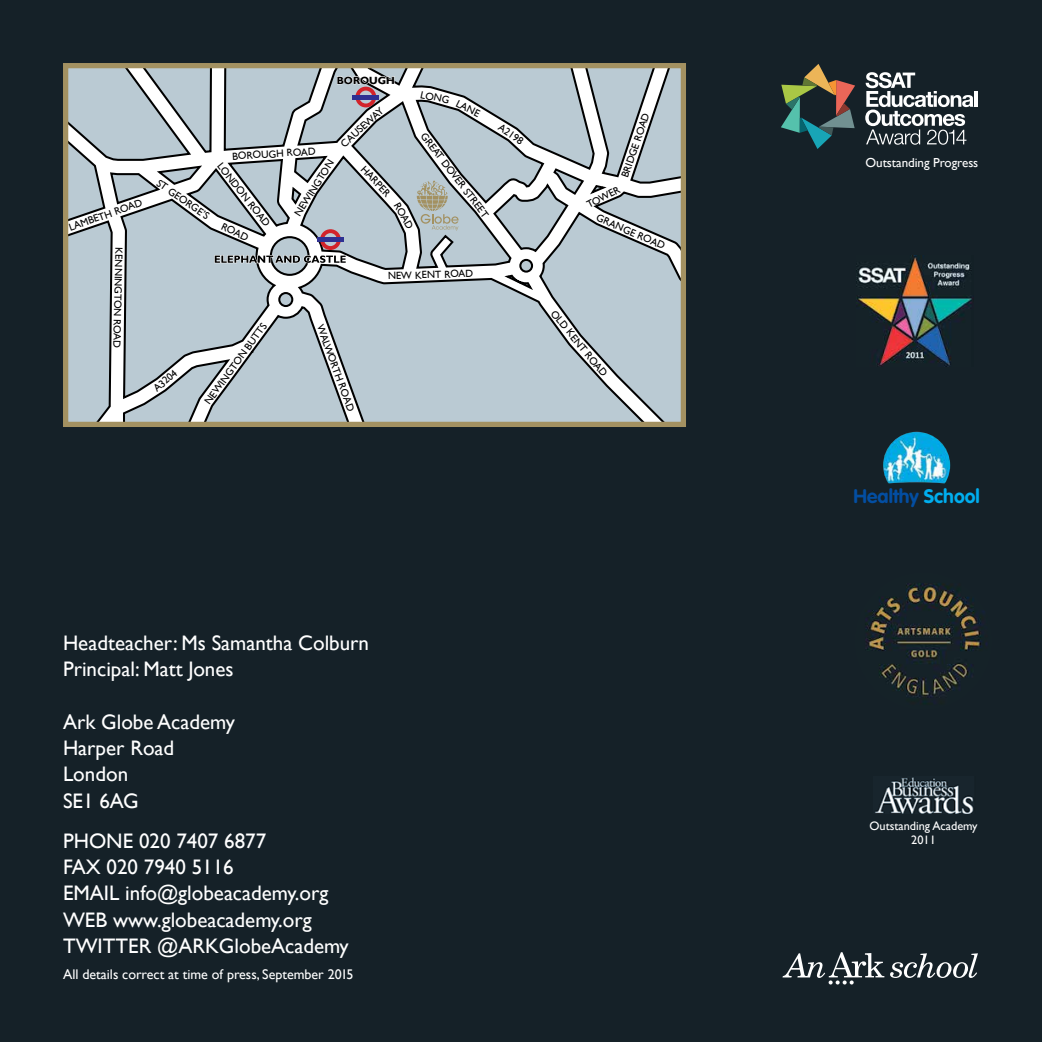
<style>
.page{position:relative;width:1042px;height:1042px;background:#152128}
.page>*{position:absolute;margin:0;border:0;box-sizing:border-box;transform-origin:0 0}
.t1{font:21px/26.2px "Gill Sans";color:#fff}
.t2{font:700 19.25px "VAG Rounded Std";color:#034ea2}
.t3{font:14px "Gill Sans";color:#fff}
.t4{font:13.12px "Gill Sans";letter-spacing:-.005em;color:#fff}
.t5{font:12.25px/14px "Gill Sans";color:#fff;text-align:center}
.t6{font:10.33px "Gill Sans";color:#000}
.t7{font:700 10.33px "Gill Sans";color:#000}
.s1{color:#00aeef}
</style>
<div class="page">
<svg style="left:69px;top:69px;width:611px;height:352px;fill:#bacad3"></svg>
<svg style="left:214px;top:229px;width:133px;height:35px"></svg>
<div style="left:317px;top:237px;width:27px;height:5px;background:#2e3092"></div>
<svg style="left:337px;top:76px;width:58px;height:31px"></svg>
<hr style="left:353px;top:95px;width:26px;height:4px;background:#2e3092">
<svg style="left:417px;top:181px;width:41px;height:50px"></svg>
<div style="left:63px;top:63px;width:623px;height:364px;border:5px solid #a39161"></div>
<img style="left:854px;top:572px;width:138px;height:138px;border-radius:69px">
<img style="left:856px;top:255px;width:116px;height:112px">
<img style="left:875px;top:777px;width:99px;height:36px">
<img style="left:883px;top:432px;width:67px;height:67px;border-radius:34px">
<svg style="left:887px;top:482px;width:59px;height:17px"></svg>
<svg style="left:890px;top:953px;width:88px;height:25px"></svg>
<svg style="left:782px;top:952px;width:102px;height:32px"></svg>
<svg style="left:781px;top:64px;width:74px;height:85px"></svg>
<hr style="left:974px;top:91px;width:3px;height:16px;background:#fff">
<svg style="left:865px;top:72px;width:108px;height:73px"></svg>
<p class="t6" style="left:67px;top:222px;width:78px;rotate:-19deg">LAMBETH ROAD</p>
<p class="t6" style="left:125px;top:247px;width:102px;rotate:91deg">KENNINGTON ROAD</p>
<p class="t7" style="left:337px;top:74px;width:60px">BOROUGH</p>
<p class="t6" style="left:422px;top:88px;width:31px;rotate:12deg">LONG</p>
<p class="t6" style="left:338px;top:141px;width:55px;rotate:-42deg">CAUSEWAY</p>
<p class="t6" style="left:459px;top:98px;width:27px;rotate:27deg">LANE</p>
<p class="t6" style="left:428px;top:130px;width:106px;rotate:53deg">GREAT DOVER STREET</p>
<p class="t6" style="left:232px;top:150px;width:85px;rotate:-3deg">BOROUGH ROAD</p>
<p class="t6" style="left:224px;top:160px;width:80px;rotate:52deg">LONDON ROAD</p>
<p class="t6" style="left:292px;top:212px;width:66px;rotate:-58deg">NEWINGTON</p>
<p class="t6" style="left:367px;top:163px;width:39px;rotate:46deg">HARPER</p>
<p class="t6" style="left:161px;top:177px;width:63px;rotate:35deg">ST GEORGE’S</p>
<p class="t6" style="left:402px;top:200px;width:31px;rotate:61deg">ROAD</p>
<p class="t6" style="left:224px;top:220px;width:31px;rotate:25deg">ROAD</p>
<p class="t6" style="left:388px;top:270px;width:87px;rotate:-2deg">NEW KENT ROAD</p>
<p class="t6" style="left:503px;top:121px;width:29px;rotate:34deg">A2198</p>
<p class="t6" style="left:619px;top:175px;width:69px;rotate:-71deg">BRIDGE ROAD</p>
<p class="t6" style="left:585px;top:200px;width:37px;rotate:-28deg">TOWER</p>
<p class="t6" style="left:599px;top:212px;width:75px;rotate:23deg">GRANGE ROAD</p>
<p class="t6" style="left:151px;top:385px;width:29px;rotate:-40deg">A3204</p>
<p class="t6" style="left:202px;top:400px;width:100px;rotate:-54deg">NEWINGTON BUTTS</p>
<p class="t6" style="left:326px;top:323px;width:93px;rotate:70deg">WALWORTH ROAD</p>
<p class="t6" style="left:558px;top:307px;width:84px;rotate:51deg">OLD KENT ROAD</p>
<h1 class="t1" style="left:63px;top:630px;width:308px">Headteacher: Ms Samantha Colburn<br>Principal: Matt Jones</h1>
<h1 class="t1" style="left:63px;top:709px;width:173px">Ark Globe Academy<br>Harper Road<br>London<br>SE1 6AG</h1>
<h1 class="t1" style="left:63px;top:828px;width:287px">PHONE 020 7407 6877<br>FAX 020 7940 5116<br>EMAIL info@globeacademy.org<br>WEB www.globeacademy.org<br>TWITTER @ARKGlobeAcademy</h1>
<h3 class="t3" style="left:63px;top:966px;width:292px">All details correct at time of press, September 2015</h3>
<p class="t4" style="left:865px;top:154px;width:114px">Outstanding Progress</p>
<h2 class="t2" style="left:853px;top:485px;width:128px">Healthy <span class="s1">School</span></h2>
<p class="t5" style="left:869px;top:819px;width:110px">Outstanding Academy<br>2011</p>
</div>
